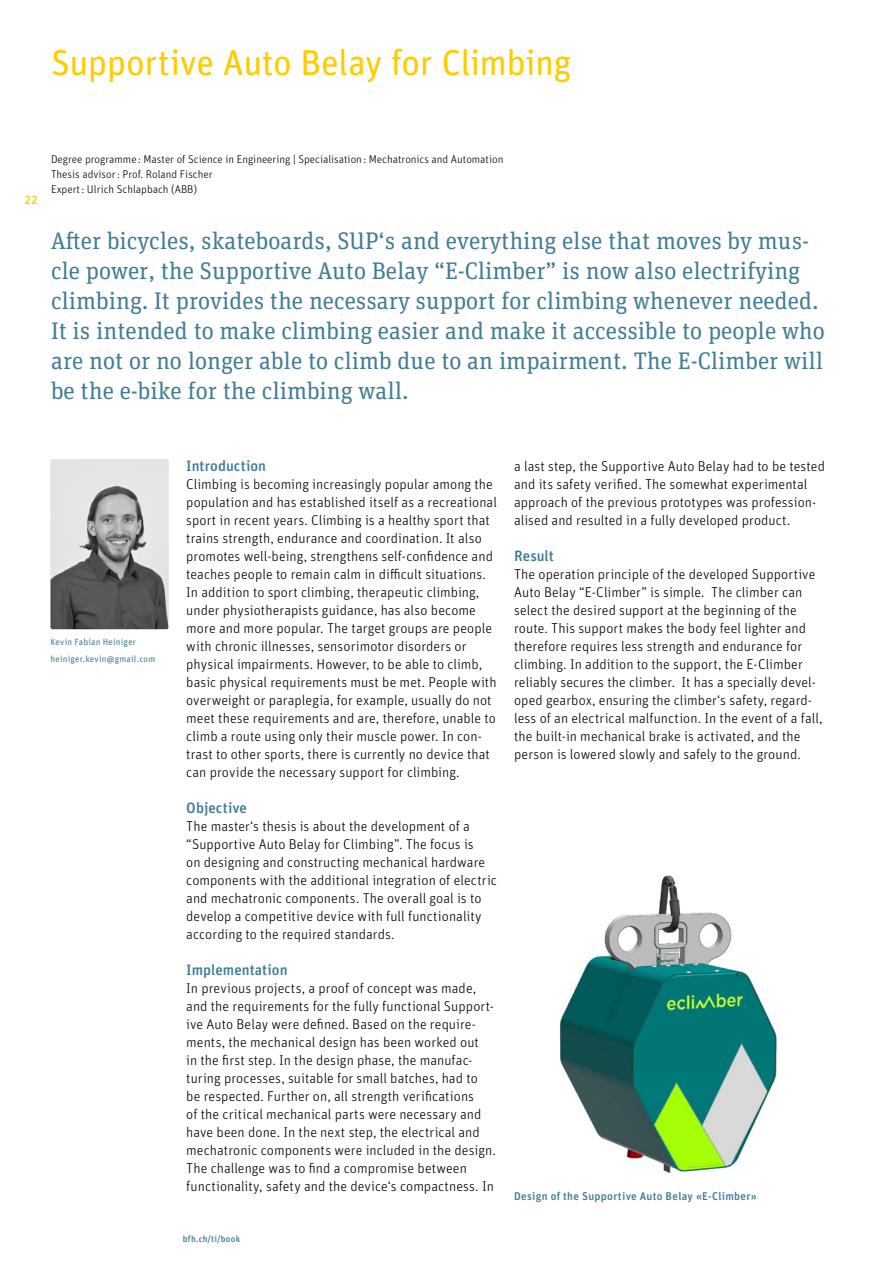
<style>
.page{position:relative;width:893px;height:1263px;background:#fff}
.page>*{position:absolute;margin:0;border:0;box-sizing:border-box;transform-origin:0 0}
.t1{font:36px "Unit Rounded Pro";letter-spacing:-.015em;color:#fc0}
.t2{font:24px/30px "Unit Slab Pro";color:#427d94}
.t3{font:500 15px "Unit Rounded Pro";color:#427d94}
.t4{font:300 14.25px/18px "Unit Rounded Pro";letter-spacing:.005em;color:#000}
.t5{font:500 12px "Unit Rounded Pro";color:#fc0}
.t6{font:300 11.25px/15px "Unit Rounded Pro";color:#000}
.t7{font:500 11.25px "Unit Rounded Pro";letter-spacing:.025em;color:#427d94}
.t8{font:9px/16.8px "Unit Rounded Pro";letter-spacing:.015em;color:#427d94}
.t9{font:500 9px "Unit Rounded Pro";letter-spacing:.025em;color:#427d94}
</style>
<div class="page">
<img style="left:50px;top:459px;width:119px;height:170px">
<img style="left:559px;top:875px;width:218px;height:298px">
<h1 class="t1" style="left:51px;top:38px;width:522px">Supportive Auto Belay for Climbing</h1>
<p class="t5" style="left:24px;top:191px;width:15px">22</p>
<p class="t6" style="left:51px;top:151px;width:454px">Degree programme : Master of Science in Engineering | Specialisation: Mechatronics and Automation<br>Thesis advisor: Prof. Roland Fischer<br>Expert: Ulrich Schlapbach (ABB)</p>
<p class="t2" style="left:51px;top:225px;width:775px">After bicycles, skateboards, SUP‘s and everything else that moves by mus&shy;cle power, the Supportive Auto Belay “E-Climber” is now also electrifying climbing. It provides the necessary support for climbing whenever needed.<br>It is intended to make climbing easier and make it accessible to people who are not or no longer able to climb due to an impairment. The E-Climber will be the e-bike for the climbing wall.</p>
<p class="t8" style="left:50px;top:633px;width:106px">Kevin Fabian Heiniger heiniger.kevin@gmail.com</p>
<p class="t3" style="left:186px;top:455px;width:81px">Introduction</p>
<p class="t4" style="left:186px;top:475px;width:312px">Climbing is becoming increasingly popular among the population and has established itself as a recreational sport in recent years. Climbing is a healthy sport that trains strength, endurance and coordination. It also promotes well-being, strengthens self-confidence and teaches people to remain calm in difficult situations.<br>In addition to sport climbing, therapeutic climbing, under physiotherapists guidance, has also become more and more popular. The target groups are people with chronic illnesses, sensorimotor disorders or physical impairments. However, to be able to climb, basic physical requirements must be met. People with overweight or paraplegia, for example, usually do not meet these requirements and are, therefore, unable to climb a route using only their muscle power. In con&shy;trast to other sports, there is currently no device that can provide the necessary support for climbing.</p>
<p class="t3" style="left:186px;top:797px;width:62px">Objective</p>
<p class="t4" style="left:186px;top:817px;width:312px">The master‘s thesis is about the development of a “Supportive Auto Belay for Climbing”. The focus is<br>on designing and constructing mechanical hardware components with the additional integration of electric and mechatronic components. The overall goal is to develop a competitive device with full functionality according to the required standards.</p>
<p class="t3" style="left:186px;top:959px;width:103px">Implementation</p>
<p class="t4" style="left:186px;top:979px;width:311px">In previous projects, a proof of concept was made, and the requirements for the fully functional Support&shy;ive Auto Belay were defined. Based on the require&shy;ments, the mechanical design has been worked out<br>in the first step. In the design phase, the manufac&shy;turing processes, suitable for small batches, had to<br>be respected. Further on, all strength verifications<br>of the critical mechanical parts were necessary and have been done. In the next step, the electrical and mechatronic components were included in the design.<br>The challenge was to find a compromise between functionality, safety and the device‘s compactness. In</p>
<p class="t9" style="left:183px;top:1232px;width:59px">bfh.ch/ti/book</p>
<p class="t4" style="left:514px;top:456px;width:312px">a last step, the Supportive Auto Belay had to be tested and its safety verified. The somewhat experimental approach of the previous prototypes was profession&shy;alised and resulted in a fully developed product.</p>
<p class="t3" style="left:514px;top:545px;width:41px">Result</p>
<p class="t4" style="left:514px;top:564px;width:310px">The operation principle of the developed Supportive Auto Belay “E-Climber” is simple. The climber can select the desired support at the beginning of the route. This support makes the body feel lighter and therefore requires less strength and endurance for climbing. In addition to the support, the E-Climber reliably secures the climber. It has a specially devel&shy;oped gearbox, ensuring the climber‘s safety, regard&shy;less of an electrical malfunction. In the event of a fall, the built-in mechanical brake is activated, and the person is lowered slowly and safely to the ground.</p>
<p class="t7" style="left:514px;top:1188px;width:244px">Design of the Supportive Auto Belay «E-Climber»</p>
</div>
